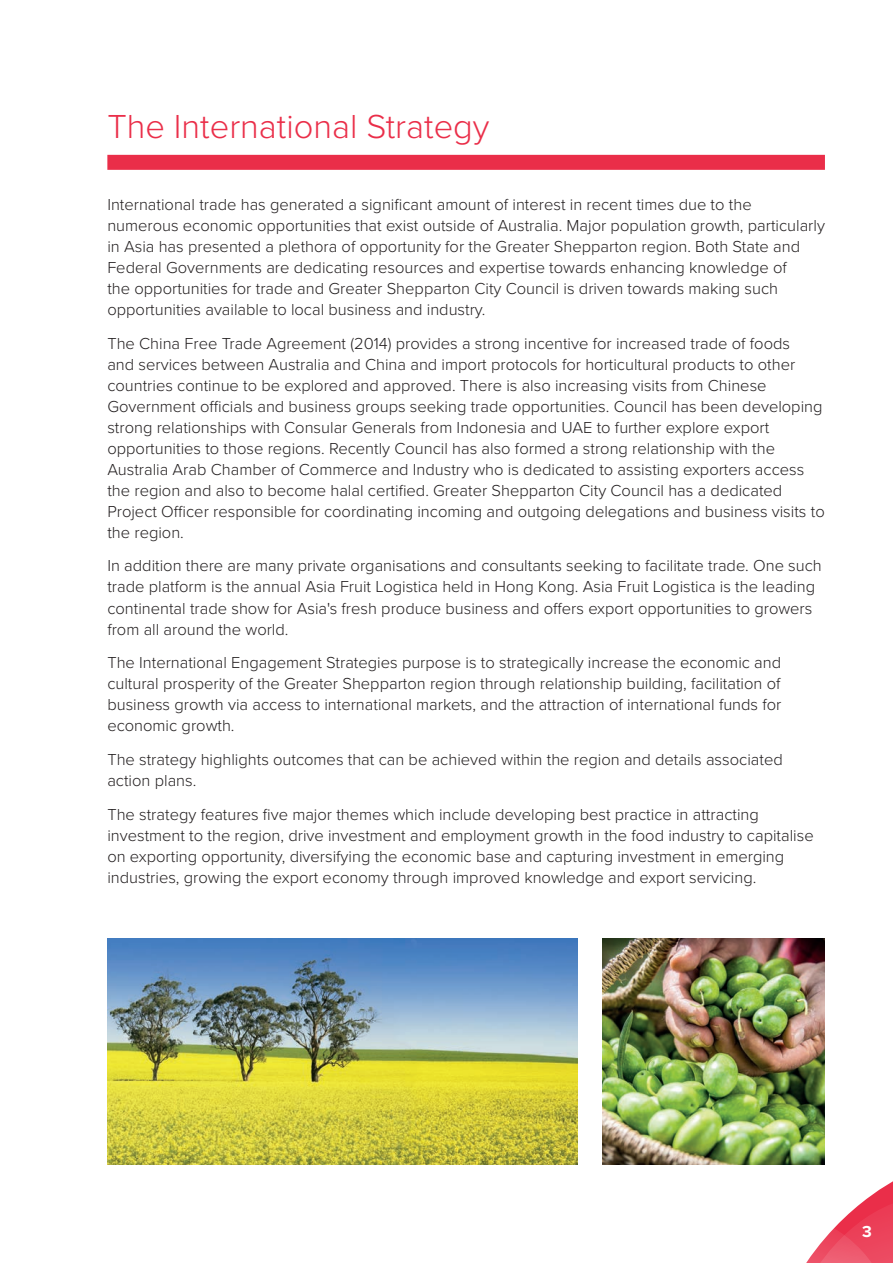
<style>
.page{position:relative;width:893px;height:1263px;background:#fff}
.page>*{position:absolute;margin:0;border:0;box-sizing:border-box;transform-origin:0 0}
.t1{font:300 34.5px "Proxima Nova";color:#ea2e49}
.t2{font:300 16.5px/21px "Proxima Nova";color:#231f20}
.t3{font:700 16.5px "Proxima Nova";color:#fff}
</style>
<div class="page">
<svg style="left:806px;top:1181px;width:87px;height:82px"></svg>
<div style="left:107px;top:155px;width:718px;height:15px;background:#ea2e49"></div>
<img style="left:107px;top:939px;width:470px;height:225px">
<img style="left:603px;top:939px;width:222px;height:225px">
<h1 class="t1" style="left:107px;top:101px;width:384px">The International Strategy</h1>
<p class="t2" style="left:107px;top:193px;width:719px">International trade has generated a significant amount of interest in recent times due to the numerous economic opportunities that exist outside of Australia. Major population growth, particularly in Asia has presented a plethora of opportunity for the Greater Shepparton region. Both State and Federal Governments are dedicating resources and expertise towards enhancing knowledge of<br>the opportunities for trade and Greater Shepparton City Council is driven towards making such opportunities available to local business and industry.</p>
<p class="t2" style="left:107px;top:332px;width:719px">The China Free Trade Agreement (2014) provides a strong incentive for increased trade of foods<br>and services between Australia and China and import protocols for horticultural products to other countries continue to be explored and approved. There is also increasing visits from Chinese Government officials and business groups seeking trade opportunities. Council has been developing strong relationships with Consular Generals from Indonesia and UAE to further explore export opportunities to those regions. Recently Council has also formed a strong relationship with the Australia Arab Chamber of Commerce and Industry who is dedicated to assisting exporters access the region and also to become halal certified. Greater Shepparton City Council has a dedicated Project Officer responsible for coordinating incoming and outgoing delegations and business visits to the region.</p>
<p class="t2" style="left:107px;top:555px;width:716px">In addition there are many private organisations and consultants seeking to facilitate trade. One such trade platform is the annual Asia Fruit Logistica held in Hong Kong. Asia Fruit Logistica is the leading continental trade show for Asia's fresh produce business and offers export opportunities to growers from all around the world.</p>
<p class="t2" style="left:107px;top:651px;width:676px;text-align:justify">The International Engagement Strategies purpose is to strategically increase the economic and cultural prosperity of the Greater Shepparton region through relationship building, facilitation of business growth via access to international markets, and the attraction of international funds for economic growth.</p>
<p class="t2" style="left:107px;top:748px;width:677px">The strategy highlights outcomes that can be achieved within the region and details associated action plans.</p>
<p class="t2" style="left:107px;top:803px;width:708px">The strategy features five major themes which include developing best practice in attracting investment to the region, drive investment and employment growth in the food industry to capitalise on exporting opportunity, diversifying the economic base and capturing investment in emerging industries, growing the export economy through improved knowledge and export servicing.</p>
<p class="t3" style="left:862px;top:1219px;width:11px">3</p>
</div>
